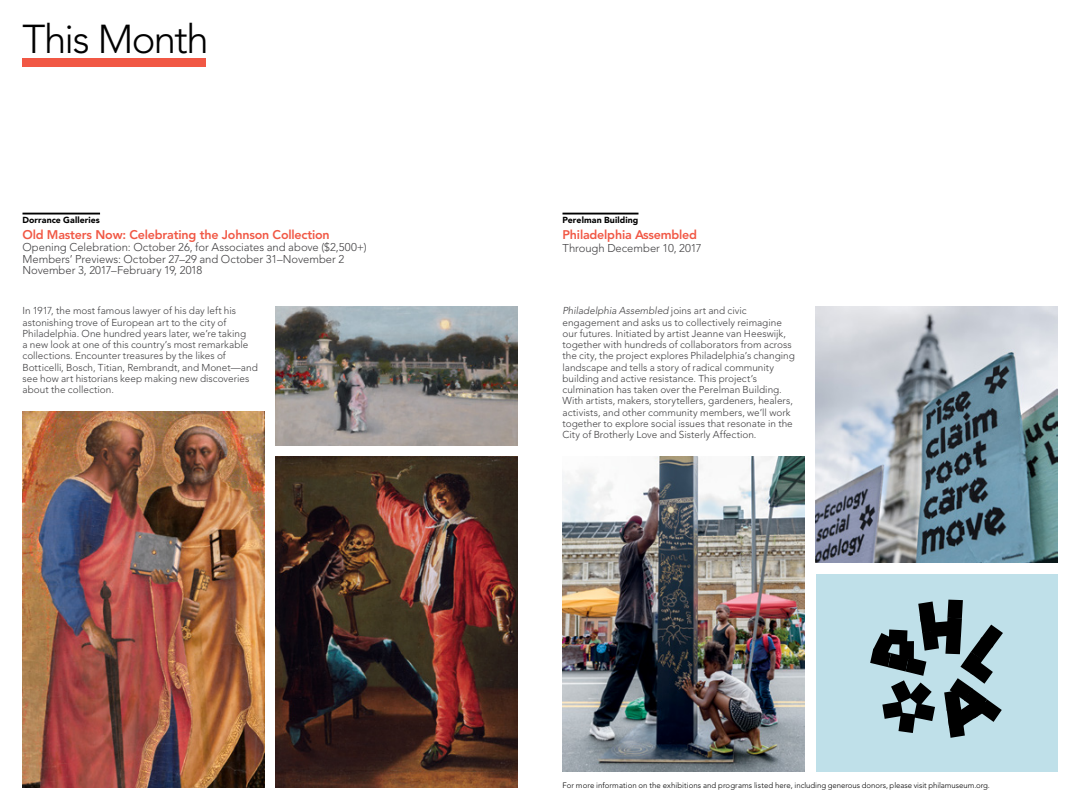
<style>
.page{position:relative;width:1080px;height:810px;background:#fff}
.page>*{position:absolute;margin:0;border:0;box-sizing:border-box;transform-origin:0 0}
.t1{font:300 40px "Avenir LT Pro";letter-spacing:-.04em;color:#000}
.t2{font:800 12.5px "Avenir LT Pro";letter-spacing:-.015em;color:#f15845}
.t3{font:300 11.25px/11.9px "Avenir LT Pro";color:#414042}
.t4{font:300 10px/11.2px "Avenir LT Pro";color:#414042}
.t5{font:900 8.75px "Avenir LT Pro";letter-spacing:.01em;color:#000}
.t6{font:300 7.75px "Avenir LT Pro";color:#000}
.s1{font-style:italic}
</style>
<div class="page">
<div style="left:22px;top:58px;width:184px;height:9px;background:#f15845"></div>
<img style="left:22px;top:412px;width:242px;height:376px">
<img style="left:276px;top:457px;width:242px;height:331px">
<hr style="left:22px;top:213px;width:78px;height:2px;background:#000">
<hr style="left:562px;top:213px;width:77px;height:2px;background:#000">
<img style="left:276px;top:307px;width:242px;height:138px">
<div style="left:816px;top:574px;width:242px;height:198px;background:#bfe0e9"></div>
<img style="left:816px;top:307px;width:241px;height:256px">
<img style="left:562px;top:457px;width:243px;height:315px">
<svg style="left:870px;top:600px;width:133px;height:138px"></svg>
<h1 class="t1" style="left:22px;top:15px;width:188px">This Month</h1>
<p class="t5" style="left:22px;top:214px;width:79px">Dorrance Galleries</p>
<p class="t2" style="left:22px;top:227px;width:309px">Old Masters Now: Celebrating the Johnson Collection</p>
<p class="t3" style="left:22px;top:241px;width:346px">Opening Celebration: October 26, for Associates and above ($2,500+)<br>Members’ Previews: October 27–29 and October 31–November 2<br>November 3, 2017–February 19, 2018</p>
<p class="t4" style="left:22px;top:305px;width:237px">In 1917, the most famous lawyer of his day left his astonishing trove of European art to the city of Philadelphia. One hundred years later, we’re taking<br>a new look at one of this country’s most remarkable collections. Encounter treasures by the likes of Botticelli, Bosch, Titian, Rembrandt, and Monet—and see how art historians keep making new discoveries about the collection.</p>
<p class="t5" style="left:562px;top:214px;width:77px">Perelman Building</p>
<p class="t2" style="left:562px;top:227px;width:136px">Philadelphia Assembled</p>
<p class="t3" style="left:562px;top:243px;width:141px">Through December 10, 2017</p>
<p class="t4" style="left:562px;top:305px;width:234px"><span class="s1">Philadelphia Assembled</span> joins art and civic engagement and asks us to collectively reimagine our futures. Initiated by artist Jeanne van Heeswijk, together with hundreds of collaborators from across the city, the project explores Philadelphia’s changing landscape and tells a story of radical community building and active resistance. This project’s culmination has taken over the Perelman Building.<br>With artists, makers, storytellers, gardeners, healers, activists, and other community members, we’ll work together to explore social issues that resonate in the City of Brotherly Love and Sisterly Affection.</p>
<p class="t6" style="left:562px;top:780px;width:429px">For more information on the exhibitions and programs listed here, including generous donors, please visit philamuseum.org.</p>
</div>
